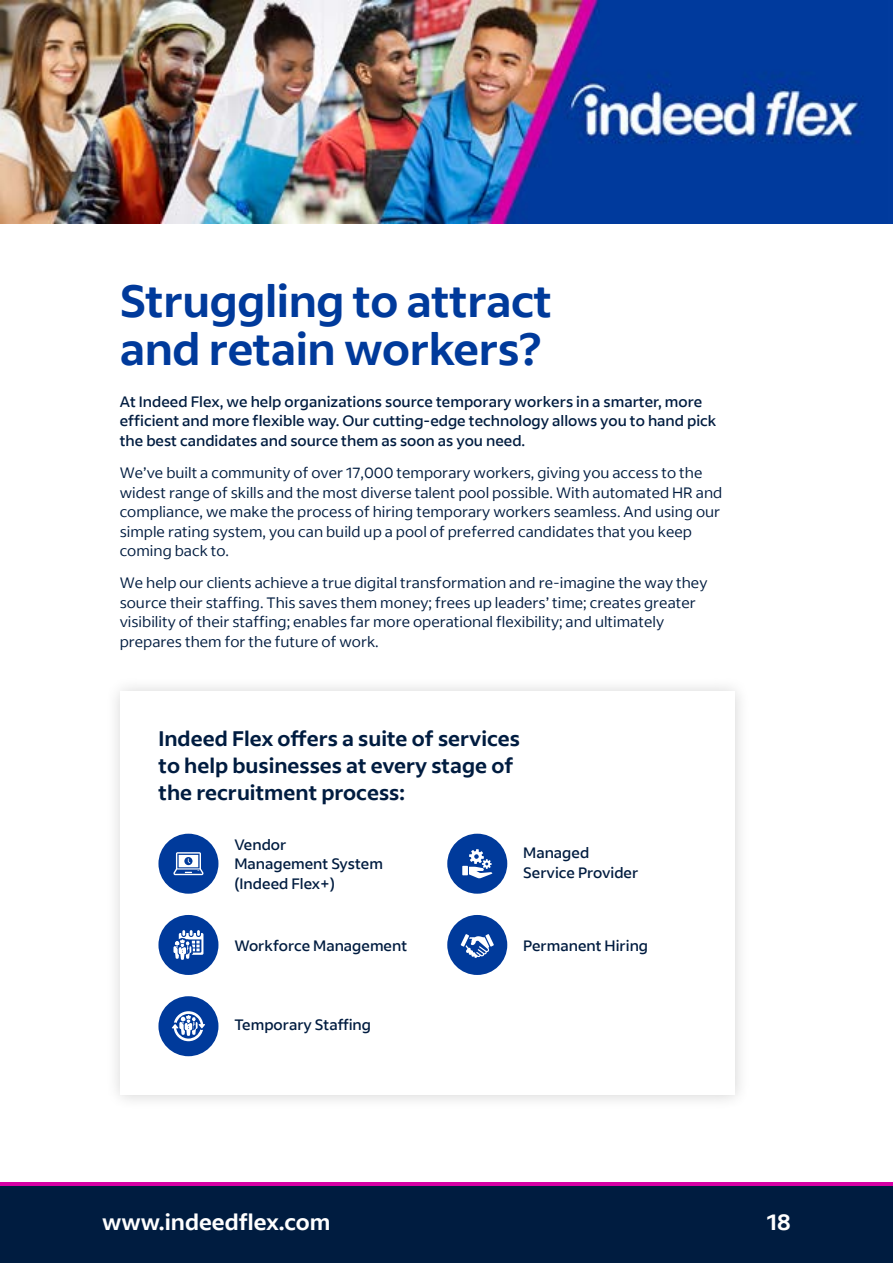
<style>
.page{position:relative;width:893px;height:1263px;background:#fff}
.page>*{position:absolute;margin:0;border:0;box-sizing:border-box;transform-origin:0 0}
.t1{font:700 45px/48px "Indeed Sans";letter-spacing:-.01em;color:#003a9b}
.t2{font:700 22.5px "Indeed Sans";color:#fff}
.t3{font:700 21px/27px "Indeed Sans";color:#001c40}
.t4{font:15px/19.5px "Indeed Sans";color:#001c40}
.t5{font:500 15px/19.5px "Indeed Sans";color:#001c40}
</style>
<div class="page">
<img style="left:0;top:0;width:893px;height:224px">
<div style="left:0;top:1185px;width:893px;height:78px;background:#001c40"></div>
<hr style="left:0;top:1182px;width:893px;height:3px;background:#d700a4">
<div style="left:104px;top:675px;width:647px;height:435px;background:#000;opacity:.17"></div>
<div style="left:120px;top:691px;width:615px;height:404px;background:#fff"></div>
<div style="left:158px;top:834px;width:60px;height:60px;background:#003a9b;border-radius:50%"></div>
<div style="left:447px;top:915px;width:60px;height:60px;background:#003a9b;border-radius:50%"></div>
<div style="left:447px;top:834px;width:60px;height:60px;background:#003a9b;border-radius:50%"></div>
<div style="left:158px;top:915px;width:60px;height:60px;background:#003a9b;border-radius:50%"></div>
<div style="left:158px;top:996px;width:60px;height:60px;background:#003a9b;border-radius:50%"></div>
<svg style="left:173px;top:852px;width:30px;height:23px"></svg>
<svg style="left:173px;top:930px;width:30px;height:30px"></svg>
<svg style="left:172px;top:1011px;width:33px;height:30px"></svg>
<svg style="left:461px;top:934px;width:33px;height:24px"></svg>
<div style="left:462px;top:866px;width:6px;height:9px;background:#fff"></div>
<svg style="left:469px;top:849px;width:23px;height:29px"></svg>
<h1 class="t1" style="left:120px;top:276px;width:434px">Struggling to attract and retain workers?</h1>
<p class="t5" style="left:120px;top:391px;width:598px">At Indeed Flex, we help organizations source temporary workers in a smarter, more efficient and more flexible way. Our cutting-edge technology allows you to hand pick the best candidates and source them as soon as you need.</p>
<p class="t4" style="left:120px;top:463px;width:604px">We’ve built a community of over 17,000 temporary workers, giving you access to the widest range of skills and the most diverse talent pool possible. With automated HR and compliance, we make the process of hiring temporary workers seamless. And using our simple rating system, you can build up a pool of preferred candidates that you keep coming back to.</p>
<p class="t4" style="left:120px;top:573px;width:589px">We help our clients achieve a true digital transformation and re-imagine the way they source their staffing. This saves them money; frees up leaders’ time; creates greater visibility of their staffing; enables far more operational flexibility; and ultimately prepares them for the future of work.</p>
<h3 class="t3" style="left:158px;top:725px;width:363px">Indeed Flex offers a suite of services to help businesses at every stage of the recruitment process:</h3>
<p class="t5" style="left:234px;top:834px;width:150px">Vendor<br>Management System (Indeed Flex+)</p>
<p class="t5" style="left:523px;top:843px;width:117px">Managed<br>Service Provider</p>
<p class="t5" style="left:234px;top:935px;width:174px">Workforce Management</p>
<p class="t5" style="left:234px;top:1014px;width:138px">Temporary Staffing</p>
<p class="t5" style="left:523px;top:935px;width:126px">Permanent Hiring</p>
<h2 class="t2" style="left:102px;top:1207px;width:230px">www.indeedflex.com</h2>
<h2 class="t2" style="left:767px;top:1207px;width:26px">18</h2>
</div>
